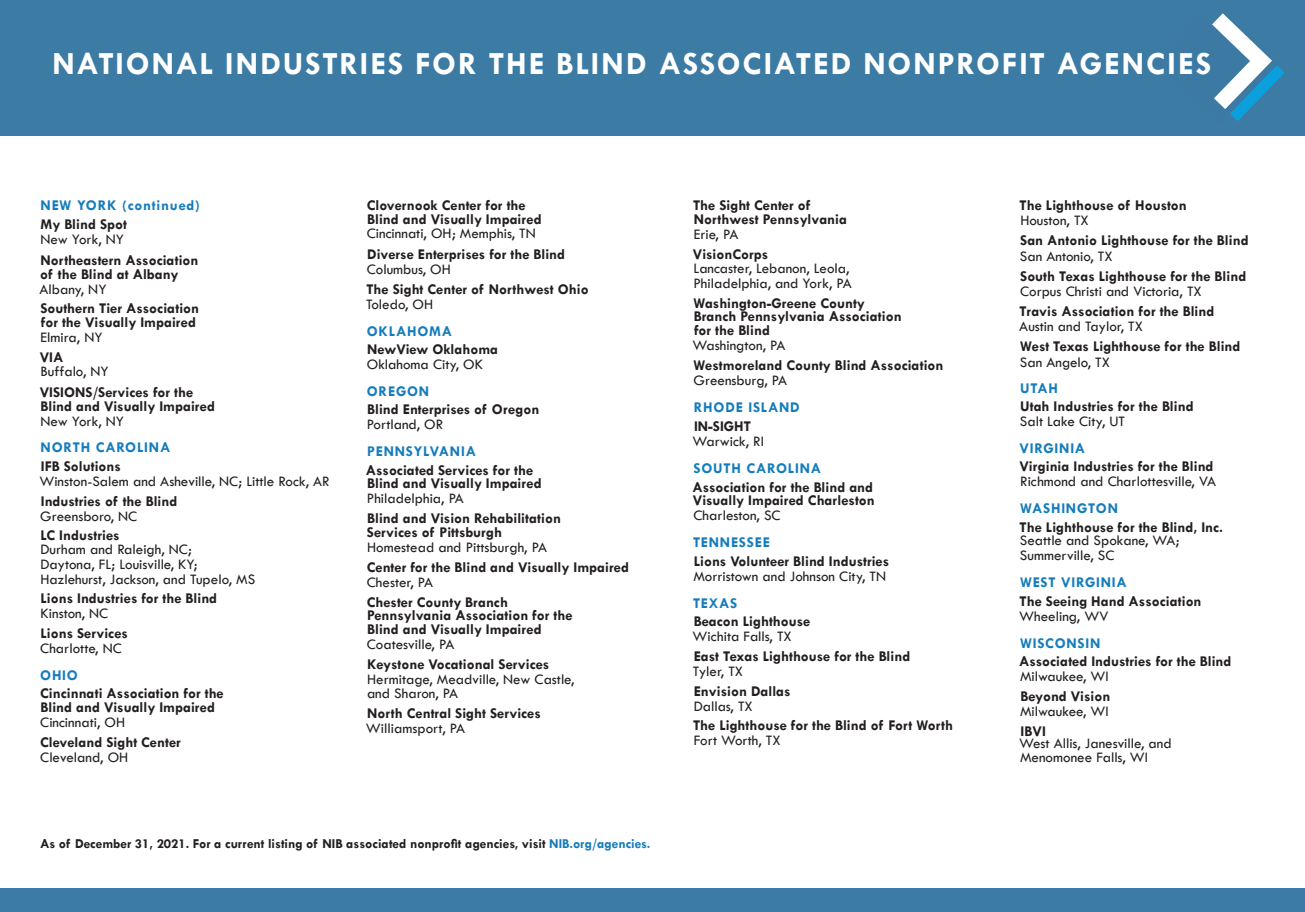
<style>
.page{position:relative;width:1305px;height:912px;background:#fff}
.page>*{position:absolute;margin:0;border:0;box-sizing:border-box;transform-origin:0 0}
.t1{font:700 32.5px "Tw Cen";letter-spacing:.055em;color:#fff}
.t2{font:700 15px/15px "Tw Cen";color:#231f20}
.t3{font:15px/14.4px "Tw Cen";color:#231f20}
.t4{font:700 15px "Tw Cen";letter-spacing:.05em;color:#157cbc}
.t5{font:700 13.75px "Tw Cen";color:#231f20}
.s1{font-weight:400}
.s2{font-weight:700}
.s3{color:#157cbc}
</style>
<div class="page">
<div style="left:0;top:0;width:1305px;height:154px;background:#3c7ba4"></div>
<svg style="left:1212px;top:13px;width:73px;height:108px"></svg>
<div style="left:0;top:136px;width:1305px;height:31px;background:#fff"></div>
<div style="left:0;top:888px;width:1305px;height:23px;background:#3c7ba4"></div>
<h1 class="t1" style="left:52px;top:45px;width:1160px">NATIONAL INDUSTRIES FOR THE BLIND ASSOCIATED NONPROFIT AGENCIES</h1>
<p class="t4" style="left:41px;top:196px;width:161px">NEW YORK (continued)</p>
<p class="t2" style="left:41px;top:216px;width:88px">My Blind Spot<br><span class="s1">New York, NY</span></p>
<p class="t2" style="left:39px;top:252px;width:161px;line-height:14.4px">Northeastern Association of the Blind at Albany<br><span class="s1">Albany, NY</span></p>
<p class="t2" style="left:40px;top:301px;width:160px;line-height:14.4px">Southern Tier Association for the Visually Impaired<br><span class="s1">Elmira, NY</span></p>
<p class="t3" style="left:40px;top:350px;width:71px;line-height:13.8px"><span class="s2">VIA<br></span>Buffalo, NY</p>
<p class="t2" style="left:40px;top:384px;width:177px;line-height:14.4px">VISIONS/Services for the<br>Blind and Visually Impaired<br><span class="s1">New York, NY</span></p>
<h2 class="t4" style="left:41px;top:438px;width:131px">NORTH CAROLINA</h2>
<p class="t3" style="left:39px;top:458px;width:292px;line-height:15px"><span class="s2">IFB Solutions<br></span>Winston-Salem and Asheville, NC; Little Rock, AR</p>
<p class="t2" style="left:40px;top:493px;width:139px">Industries of the Blind<br><span class="s1">Greensboro, NC</span></p>
<p class="t3" style="left:40px;top:528px;width:216px"><span class="s2">LC Industries<br></span>Durham and Raleigh, NC;<br>Daytona, FL; Louisville, KY;<br>Hazlehurst, Jackson, and Tupelo, MS</p>
<p class="t2" style="left:40px;top:590px;width:178px">Lions Industries for the Blind<br><span class="s1">Kinston, NC</span></p>
<p class="t2" style="left:40px;top:624px;width:89px">Lions Services<br><span class="s1">Charlotte, NC</span></p>
<h2 class="t4" style="left:40px;top:665px;width:39px">OHIO</h2>
<p class="t2" style="left:40px;top:685px;width:185px;line-height:14.4px">Cincinnati Association for the<br>Blind and Visually Impaired<br><span class="s1">Cincinnati, OH</span></p>
<p class="t2" style="left:40px;top:733px;width:142px">Cleveland Sight Center<br><span class="s1">Cleveland, OH</span></p>
<p class="t2" style="left:367px;top:198px;width:176px;line-height:13.8px">Clovernook Center for the<br>Blind and Visually Impaired<br><span class="s1">Cincinnati, OH; Memphis, TN</span></p>
<p class="t2" style="left:367px;top:246px;width:200px">Diverse Enterprises for the Blind<br><span class="s1">Columbus, OH</span></p>
<p class="t2" style="left:366px;top:281px;width:224px">The Sight Center of Northwest Ohio<br><span class="s1">Toledo, OH</span></p>
<h2 class="t4" style="left:367px;top:322px;width:87px">OKLAHOMA</h2>
<p class="t2" style="left:367px;top:341px;width:133px">NewView Oklahoma<br><span class="s1">Oklahoma City, OK</span></p>
<h2 class="t4" style="left:367px;top:382px;width:64px">OREGON</h2>
<p class="t2" style="left:367px;top:401px;width:174px">Blind Enterprises of Oregon<br><span class="s1">Portland, OR</span></p>
<h2 class="t4" style="left:367px;top:442px;width:110px">PENNSYLVANIA</h2>
<p class="t2" style="left:366px;top:462px;width:177px;line-height:14.4px">Associated Services for the<br>Blind and Visually Impaired<br><span class="s1">Philadelphia, PA</span></p>
<p class="t2" style="left:367px;top:510px;width:196px;line-height:14.4px">Blind and Vision Rehabilitation<br>Services of Pittsburgh<br><span class="s1">Homestead and Pittsburgh, PA</span></p>
<p class="t2" style="left:367px;top:559px;width:264px">Center for the Blind and Visually Impaired<br><span class="s1">Chester, PA</span></p>
<p class="t2" style="left:367px;top:594px;width:207px;line-height:14.1px">Chester County Branch<br>Pennsylvania Association for the<br>Blind and Visually Impaired<br><span class="s1">Coatesville, PA</span></p>
<p class="t3" style="left:367px;top:656px;width:209px"><span class="s2">Keystone Vocational Services<br></span>Hermitage, Meadville, New Castle, and Sharon, PA</p>
<p class="t2" style="left:366px;top:704px;width:176px">North Central Sight Services<br><span class="s1">Williamsport, PA</span></p>
<p class="t5" style="left:40px;top:835px;width:612px">As of December 31, 2021. For a current listing of NIB associated nonprofit agencies, visit <span class="s3">NIB.org/agencies.</span></p>
<p class="t2" style="left:693px;top:198px;width:156px;line-height:14.4px">The Sight Center of<br>Northwest Pennsylvania<br><span class="s1">Erie, PA</span></p>
<p class="t3" style="left:693px;top:247px;width:160px"><span class="s2">VisionCorps<br></span>Lancaster, Lebanon, Leola,<br>Philadelphia, and York, PA</p>
<p class="t2" style="left:693px;top:295px;width:211px;line-height:14.1px">Washington-Greene County<br>Branch Pennsylvania Association for the Blind<br><span class="s1">Washington, PA</span></p>
<p class="t2" style="left:693px;top:357px;width:252px">Westmoreland County Blind Association<br><span class="s1">Greensburg, PA</span></p>
<h2 class="t4" style="left:694px;top:398px;width:107px">RHODE ISLAND</h2>
<p class="t3" style="left:693px;top:419px;width:73px;line-height:15px"><span class="s2">IN-SIGHT<br></span>Warwick, RI</p>
<h2 class="t4" style="left:694px;top:459px;width:129px">SOUTH CAROLINA</h2>
<p class="t2" style="left:693px;top:479px;width:184px;line-height:14.4px;text-align:justify">Association for the Blind and Visually Impaired Charleston <span class="s1">Charleston, SC</span></p>
<h2 class="t4" style="left:693px;top:533px;width:78px">TENNESSEE</h2>
<p class="t2" style="left:693px;top:553px;width:197px">Lions Volunteer Blind Industries<br><span class="s1">Morristown and Johnson City, TN</span></p>
<h2 class="t4" style="left:693px;top:593px;width:46px">TEXAS</h2>
<p class="t2" style="left:693px;top:613px;width:119px">Beacon Lighthouse<br><span class="s1">Wichita Falls, TX</span></p>
<p class="t2" style="left:693px;top:648px;width:219px">East Texas Lighthouse for the Blind<br><span class="s1">Tyler, TX</span></p>
<p class="t2" style="left:694px;top:682px;width:98px">Envision Dallas<br><span class="s1">Dallas, TX</span></p>
<p class="t2" style="left:693px;top:717px;width:262px">The Lighthouse for the Blind of Fort Worth<br><span class="s1">Fort Worth, TX</span></p>
<p class="t2" style="left:1020px;top:198px;width:169px">The Lighthouse of Houston<br><span class="s1">Houston, TX</span></p>
<p class="t2" style="left:1020px;top:232px;width:230px;line-height:16.2px">San Antonio Lighthouse for the Blind<br><span class="s1">San Antonio, TX</span></p>
<p class="t2" style="left:1020px;top:268px;width:228px">South Texas Lighthouse for the Blind<br><span class="s1">Corpus Christi and Victoria, TX</span></p>
<p class="t2" style="left:1019px;top:303px;width:197px">Travis Association for the Blind<br><span class="s1">Austin and Taylor, TX</span></p>
<p class="t2" style="left:1020px;top:337px;width:222px;line-height:16.2px">West Texas Lighthouse for the Blind<br><span class="s1">San Angelo, TX</span></p>
<h2 class="t4" style="left:1020px;top:379px;width:39px">UTAH</h2>
<p class="t2" style="left:1020px;top:398px;width:175px">Utah Industries for the Blind<br><span class="s1">Salt Lake City, UT</span></p>
<h2 class="t4" style="left:1020px;top:439px;width:67px">VIRGINIA</h2>
<p class="t2" style="left:1020px;top:458px;width:198px">Virginia Industries for the Blind<br><span class="s1">Richmond and Charlottesville, VA</span></p>
<h2 class="t4" style="left:1020px;top:499px;width:100px">WASHINGTON</h2>
<p class="t3" style="left:1020px;top:519px;width:205px"><span class="s2">The Lighthouse for the Blind, Inc.<br></span>Seattle and Spokane, WA;<br>Summerville, SC</p>
<h2 class="t4" style="left:1020px;top:573px;width:108px">WEST VIRGINIA</h2>
<p class="t2" style="left:1019px;top:593px;width:184px">The Seeing Hand Association<br><span class="s1">Wheeling, WV</span></p>
<h2 class="t4" style="left:1020px;top:633px;width:82px">WISCONSIN</h2>
<p class="t2" style="left:1019px;top:653px;width:214px">Associated Industries for the Blind<br><span class="s1">Milwaukee, WI</span></p>
<p class="t2" style="left:1020px;top:688px;width:92px">Beyond Vision<br><span class="s1">Milwaukee, WI</span></p>
<p class="t3" style="left:1019px;top:724px;width:154px;line-height:13.1px"><span class="s2">IBVI<br></span>West Allis, Janesville, and<br>Menomonee Falls, WI</p>
</div>
